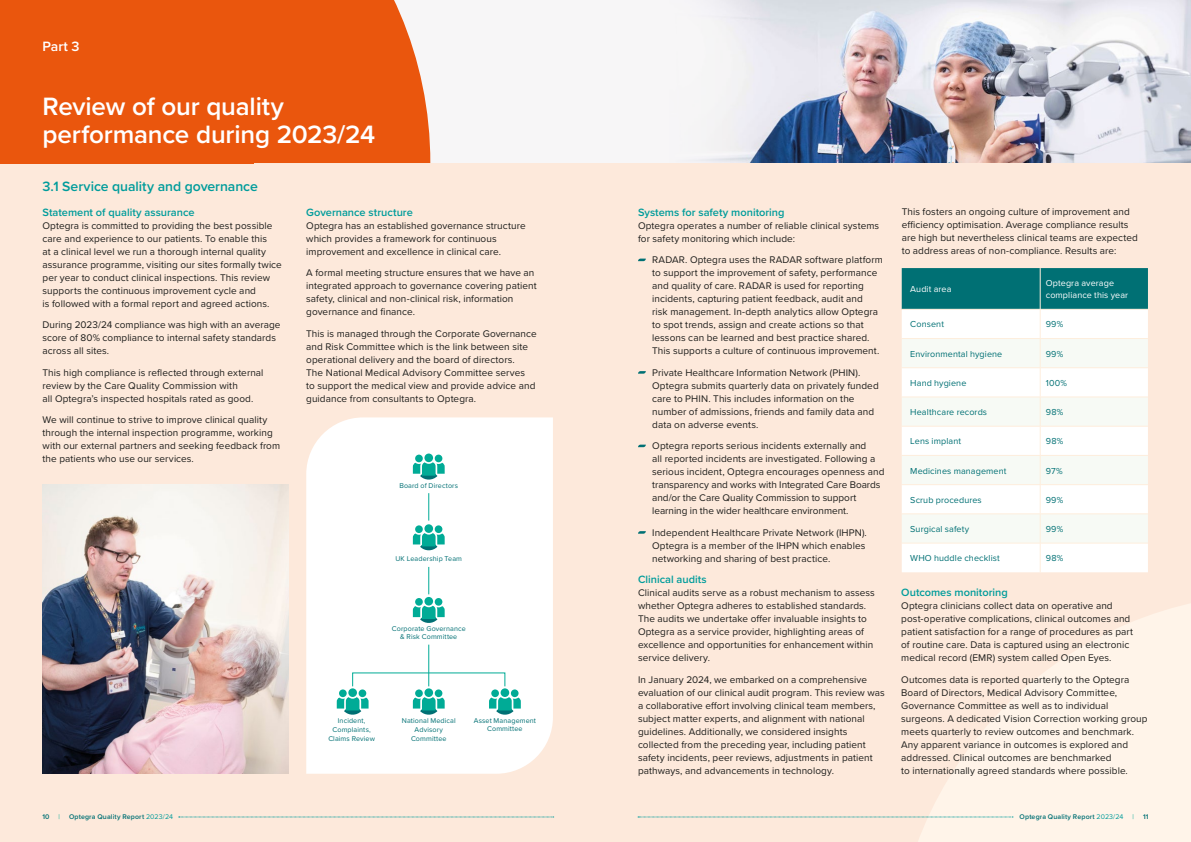
<style>
.page{position:relative;width:1191px;height:842px;background:#fde9db}
.page>*{position:absolute;margin:0;border:0;box-sizing:border-box;transform-origin:0 0}
.OPTG_-_Header{font:600 26px/28px "Proxima Nova";letter-spacing:-.01em;color:#fff}
.OPTG_-_Sub_Header{font:600 14px "Proxima Nova";letter-spacing:-.005em;color:#009c9b}
.OPTG_-_Sub_Header-2{font:600 14px "Proxima Nova";color:#fff}
.OPTG_-_Sub_Header_Body{font:600 11px "Proxima Nova";color:#009c9b}
.OPTG_-_Body_Copy{font:10px/13px "Proxima Nova";letter-spacing:.005em;color:#1d1d1b}
.OPTG_-_Bullets{font:10px/13px "Proxima Nova";letter-spacing:.005em;color:#1d1d1b}
.OPTG_-_Body_Copy-2{font:9px "Proxima Nova";letter-spacing:.01em;color:#007074}
.OPTG_-_Body_Copy-3{font:9px/12px "Proxima Nova";letter-spacing:.01em;color:#fff}
.t1{font:7.2px/8.6px "Proxima Nova";letter-spacing:.015em;color:#007074;text-align:center}
.t2{font:600 7px "Proxima Nova";letter-spacing:.02em;color:#007074}
.t3{font:7px "Proxima Nova";color:#00ab96}
.s1{font-weight:400;color:#009c9b}
</style>
<div class="page">
<div style="left:283px;top:0;width:908px;height:163px;background:#f7f6f7"></div>
<img style="left:701px;top:0;width:490px;height:163px">
<div style="left:0;top:0;width:254px;height:163px;background:#ea560d"></div>
<div style="left:254px;top:0;width:176px;height:163px;background:#ea560d"></div>
<img style="left:42px;top:485px;width:246px;height:289px">
<svg style="left:893px;top:604px;width:298px;height:238px;fill:#fff4e9"></svg>
<svg style="left:638px;top:817px;width:375px;height:1px"></svg>
<svg style="left:179px;top:817px;width:375px;height:1px"></svg>
<div style="left:306px;top:417px;width:247px;height:357px;background:#fff"></div>
<hr style="left:428px;top:645px;width:1px;height:41px;background:#00ab96">
<svg style="left:413px;top:689px;width:32px;height:27px"></svg>
<svg style="left:413px;top:567px;width:32px;height:57px;background:#b3e4de"></svg>
<svg style="left:413px;top:493px;width:32px;height:58px;background:#b4e4df"></svg>
<svg style="left:424px;top:453px;width:9px;height:9px"></svg>
<svg style="left:413px;top:455px;width:32px;height:26px"></svg>
<svg style="left:337px;top:689px;width:31px;height:27px"></svg>
<svg style="left:489px;top:689px;width:32px;height:27px"></svg>
<svg style="left:638px;top:259px;width:8px;height:2px"></svg>
<svg style="left:638px;top:371px;width:8px;height:3px"></svg>
<svg style="left:638px;top:445px;width:8px;height:2px"></svg>
<svg style="left:638px;top:531px;width:8px;height:3px"></svg>
<svg style="left:901px;top:268px;width:247px;height:304px;background:#dae9e7"></svg>
<p class="OPTG_-_Sub_Header-2" style="left:43px;top:36px;width:39px">Part 3</p>
<p class="OPTG_-_Header" style="left:43px;top:92px;width:334px">Review of our quality performance during 2023/24</p>
<p class="OPTG_-_Sub_Header" style="left:43px;top:176px;width:217px">3.1 Service quality and governance</p>
<p class="OPTG_-_Sub_Header_Body" style="left:43px;top:204px;width:154px">Statement of quality assurance</p>
<p class="OPTG_-_Body_Copy" style="left:43px;top:218px;width:241px">Optegra is committed to providing the best possible care and experience to our patients. To enable this<br>at a clinical level we run a thorough internal quality assurance programme, visiting our sites formally twice per year to conduct clinical inspections. This review supports the continuous improvement cycle and<br>is followed with a formal report and agreed actions.</p>
<p class="OPTG_-_Body_Copy" style="left:43px;top:318px;width:239px">During 2023/24 compliance was high with an average score of 80% compliance to internal safety standards across all sites.</p>
<p class="OPTG_-_Body_Copy" style="left:43px;top:365px;width:222px">This high compliance is reflected through external review by the Care Quality Commission with<br>all Optegra’s inspected hospitals rated as good.</p>
<p class="OPTG_-_Body_Copy" style="left:43px;top:413px;width:239px">We will continue to strive to improve clinical quality through the internal inspection programme, working with our external partners and seeking feedback from the patients who use our services.</p>
<p class="OPTG_-_Sub_Header_Body" style="left:306px;top:204px;width:108px">Governance structure</p>
<p class="OPTG_-_Body_Copy" style="left:306px;top:218px;width:221px">Optegra has an established governance structure which provides a framework for continuous improvement and excellence in clinical care.</p>
<p class="OPTG_-_Body_Copy" style="left:306px;top:266px;width:232px">A formal meeting structure ensures that we have an integrated approach to governance covering patient safety, clinical and non-clinical risk, information governance and finance.</p>
<p class="OPTG_-_Body_Copy" style="left:306px;top:326px;width:232px">This is managed through the Corporate Governance and Risk Committee which is the link between site operational delivery and the board of directors.<br>The National Medical Advisory Committee serves<br>to support the medical view and provide advice and guidance from consultants to Optegra.</p>
<p class="t1" style="left:399px;top:481px;width:60px">Board of Directors</p>
<p class="t1" style="left:395px;top:554px;width:68px">UK Leadership Team</p>
<p class="t1" style="left:392px;top:624px;width:75px">Corporate Governance &amp; Risk Committee</p>
<p class="t1" style="left:328px;top:716px;width:48px">Incident,<br>Complaints,<br>Claims Review</p>
<p class="t1" style="left:402px;top:716px;width:55px">National Medical<br>Advisory<br>Committee</p>
<p class="t1" style="left:474px;top:717px;width:64px;line-height:7.6px">Asset Management<br>Committee</p>
<p class="OPTG_-_Sub_Header_Body" style="left:638px;top:204px;width:148px">Systems for safety monitoring</p>
<p class="OPTG_-_Body_Copy" style="left:638px;top:218px;width:243px">Optegra operates a number of reliable clinical systems for safety monitoring which include:</p>
<p class="OPTG_-_Bullets" style="left:652px;top:253px;width:232px">RADAR. Optegra uses the RADAR software platform to support the improvement of safety, performance and quality of care. RADAR is used for reporting incidents, capturing patient feedback, audit and<br>risk management. In-depth analytics allow Optegra to spot trends, assign and create actions so that lessons can be learned and best practice shared.<br>This supports a culture of continuous improvement.</p>
<p class="OPTG_-_Bullets" style="left:652px;top:365px;width:228px">Private Healthcare Information Network (PHIN).<br>Optegra submits quarterly data on privately funded care to PHIN. This includes information on the number of admissions, friends and family data and data on adverse events.</p>
<p class="OPTG_-_Bullets" style="left:652px;top:439px;width:234px">Optegra reports serious incidents externally and<br>all reported incidents are investigated. Following a serious incident, Optegra encourages openness and transparency and works with Integrated Care Boards and/or the Care Quality Commission to support learning in the wider healthcare environment.</p>
<p class="OPTG_-_Bullets" style="left:652px;top:525px;width:216px">Independent Healthcare Private Network (IHPN).<br>Optegra is a member of the IHPN which enables networking and sharing of best practice.</p>
<p class="OPTG_-_Sub_Header_Body" style="left:638px;top:571px;width:70px">Clinical audits</p>
<p class="OPTG_-_Body_Copy" style="left:638px;top:586px;width:238px">Clinical audits serve as a robust mechanism to assess whether Optegra adheres to established standards.<br>The audits we undertake offer invaluable insights to Optegra as a service provider, highlighting areas of excellence and opportunities for enhancement within service delivery.</p>
<p class="OPTG_-_Body_Copy" style="left:638px;top:672px;width:248px">In January 2024, we embarked on a comprehensive evaluation of our clinical audit program. This review was a collaborative effort involving clinical team members, subject matter experts, and alignment with national guidelines. Additionally, we considered insights collected from the preceding year, including patient safety incidents, peer reviews, adjustments in patient pathways, and advancements in technology.</p>
<p class="OPTG_-_Body_Copy" style="left:901px;top:205px;width:238px">This fosters an ongoing culture of improvement and efficiency optimisation. Average compliance results are high but nevertheless clinical teams are expected to address areas of non-compliance. Results are:</p>
<p class="OPTG_-_Body_Copy-3" style="left:910px;top:283px;width:43px">Audit area</p>
<p class="OPTG_-_Body_Copy-3" style="left:1045px;top:277px;width:84px">Optegra average compliance this year</p>
<p class="OPTG_-_Body_Copy-2" style="left:910px;top:318px;width:35px">Consent</p>
<p class="OPTG_-_Body_Copy-2" style="left:1045px;top:318px;width:19px">99%</p>
<p class="OPTG_-_Body_Copy-2" style="left:910px;top:347px;width:94px">Environmental hygiene</p>
<p class="OPTG_-_Body_Copy-2" style="left:1045px;top:347px;width:19px">99%</p>
<p class="OPTG_-_Body_Copy-2" style="left:910px;top:376px;width:58px">Hand hygiene</p>
<p class="OPTG_-_Body_Copy-2" style="left:1045px;top:376px;width:23px">100%</p>
<p class="OPTG_-_Body_Copy-2" style="left:910px;top:405px;width:78px">Healthcare records</p>
<p class="OPTG_-_Body_Copy-2" style="left:1045px;top:405px;width:19px">98%</p>
<p class="OPTG_-_Body_Copy-2" style="left:910px;top:435px;width:52px">Lens implant</p>
<p class="OPTG_-_Body_Copy-2" style="left:1045px;top:435px;width:19px">98%</p>
<p class="OPTG_-_Body_Copy-2" style="left:910px;top:464px;width:98px">Medicines management</p>
<p class="OPTG_-_Body_Copy-2" style="left:1045px;top:464px;width:18px">97%</p>
<p class="OPTG_-_Body_Copy-2" style="left:910px;top:493px;width:73px">Scrub procedures</p>
<p class="OPTG_-_Body_Copy-2" style="left:1045px;top:493px;width:19px">99%</p>
<p class="OPTG_-_Body_Copy-2" style="left:910px;top:522px;width:60px">Surgical safety</p>
<p class="OPTG_-_Body_Copy-2" style="left:1045px;top:522px;width:19px">99%</p>
<p class="OPTG_-_Body_Copy-2" style="left:910px;top:551px;width:91px">WHO huddle checklist</p>
<p class="OPTG_-_Body_Copy-2" style="left:1045px;top:551px;width:19px">98%</p>
<p class="OPTG_-_Sub_Header_Body" style="left:901px;top:584px;width:108px">Outcomes monitoring</p>
<p class="OPTG_-_Body_Copy" style="left:901px;top:599px;width:233px">Optegra clinicians collect data on operative and post-operative complications, clinical outcomes and patient satisfaction for a range of procedures as part of routine care. Data is captured using an electronic medical record (EMR) system called Open Eyes.</p>
<p class="OPTG_-_Body_Copy" style="left:901px;top:672px;width:248px">Outcomes data is reported quarterly to the Optegra Board of Directors, Medical Advisory Committee, Governance Committee as well as to individual surgeons. A dedicated Vision Correction working group meets quarterly to review outcomes and benchmark.<br>Any apparent variance in outcomes is explored and addressed. Clinical outcomes are benchmarked<br>to internationally agreed standards where possible.</p>
<p class="t2" style="left:42px;top:812px;width:9px">10</p>
<p class="t3" style="left:59px;top:812px;width:3px">|</p>
<p class="t2" style="left:69px;top:812px;width:105px">Optegra Quality Report <span class="s1">2023/24</span></p>
<p class="t2" style="left:1019px;top:812px;width:105px">Optegra Quality Report <span class="s1">2023/24</span></p>
<p class="t3" style="left:1132px;top:812px;width:3px">|</p>
<p class="t2" style="left:1143px;top:812px;width:7px">11</p>
</div>
